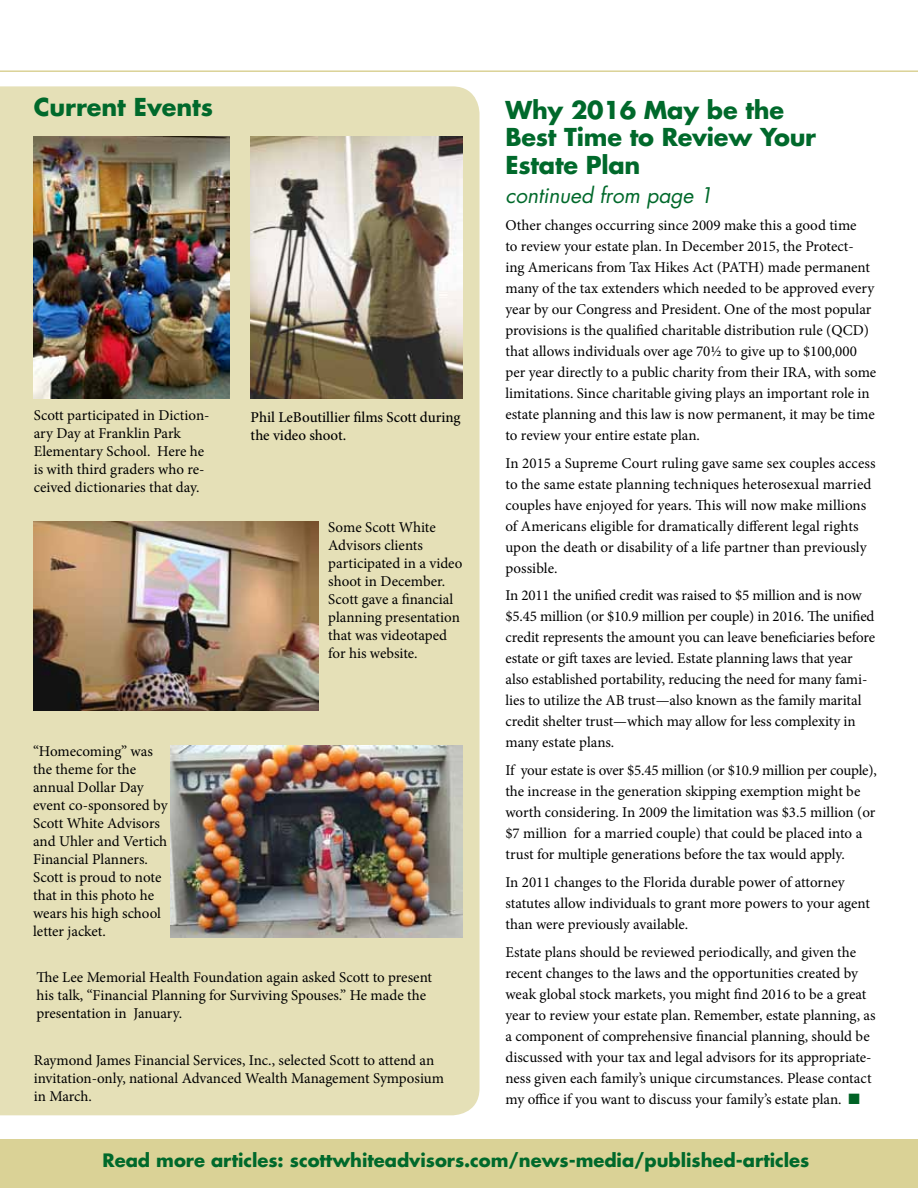
<style>
.page{position:relative;width:918px;height:1188px;background:#fff}
.page>*{position:absolute;margin:0;border:0;box-sizing:border-box;transform-origin:0 0}
.t1{font:700 24px/27.9px "Futura";letter-spacing:-.01em;color:#00692b}
.t2{font:italic 21px "Futura";letter-spacing:-.005em;color:#00692b}
.t3{font:700 18px "Futura";letter-spacing:-.005em;color:#00692b}
.t4{font:15px/21px "Minion Pro";letter-spacing:-.005em;color:#000}
.t5{font:500 15px/18px "Minion Pro";letter-spacing:-.005em;color:#000}
.s1{color:#006225}
</style>
<div class="page">
<div style="left:0;top:86px;width:480px;height:1029px;background:#e5e0b7"></div>
<div style="left:0;top:1139px;width:918px;height:49px;background:#dad296"></div>
<hr style="left:0;top:70px;width:918px;height:2px;background:#dad296">
<img style="left:34px;top:137px;width:196px;height:262px">
<img style="left:171px;top:745px;width:291px;height:192px">
<img style="left:251px;top:137px;width:212px;height:262px">
<img style="left:34px;top:522px;width:285px;height:189px">
<h1 class="t1" style="left:34px;top:92px;width:181px">Current Events</h1>
<p class="t4" style="left:34px;top:406px;width:177px;line-height:18px">Scott participated in Diction&shy;ary Day at Franklin Park<br>Elementary School. Here he is with third graders who re&shy;ceived dictionaries that day.</p>
<p class="t4" style="left:33px;top:742px;width:136px;line-height:18px">“Homecoming” was the theme for the annual Dollar Day event co-sponsored by<br>Scott White Advisors and Uhler and Vertich<br>Financial Planners.<br>Scott is proud to note that in this photo he wears his high school letter jacket.</p>
<p class="t5" style="left:251px;top:408px;width:211px">Phil LeBoutillier films Scott during the video shoot.</p>
<p class="t4" style="left:328px;top:519px;width:136px;line-height:18px">Some Scott White<br>Advisors clients participated in a video shoot in December.<br>Scott gave a financial planning presentation that was videotaped for his website.</p>
<p class="t4" style="left:36px;top:968px;width:397px;line-height:18px">The Lee Memorial Health Foundation again asked Scott to present his talk, “Financial Planning for Surviving Spouses.” He made the presentation in January.</p>
<p class="t4" style="left:34px;top:1051px;width:412px;line-height:18px">Raymond James Financial Services, Inc., selected Scott to attend an invitation-only, national Advanced Wealth Management Symposium in March.</p>
<h1 class="t1" style="left:505px;top:95px;width:312px">Why 2016 May be the<br>Best Time to Review Your<br>Estate Plan</h1>
<h2 class="t2" style="left:505px;top:181px;width:209px">continued from page 1</h2>
<p class="t4" style="left:505px;top:215px;width:372px">Other changes occurring since 2009 make this a good time<br>to review your estate plan. In December 2015, the Protect&shy;ing Americans from Tax Hikes Act (PATH) made permanent many of the tax extenders which needed to be approved every year by our Congress and President. One of the most popular provisions is the qualified charitable distribution rule (QCD) that allows individuals over age 70½ to give up to $100,000 per year directly to a public charity from their IRA, with some limitations. Since charitable giving plays an important role in estate planning and this law is now permanent, it may be time to review your entire estate plan.</p>
<p class="t4" style="left:505px;top:452px;width:372px">In 2015 a Supreme Court ruling gave same sex couples access to the same estate planning techniques heterosexual married couples have enjoyed for years. This will now make millions of Americans eligible for dramatically different legal rights upon the death or disability of a life partner than previously possible.</p>
<p class="t4" style="left:505px;top:585px;width:371px">In 2011 the unified credit was raised to $5 million and is now $5.45 million (or $10.9 million per couple) in 2016. The unified credit represents the amount you can leave beneficiaries before estate or gift taxes are levied. Estate planning laws that year also established portability, reducing the need for many fami&shy;lies to utilize the AB trust—also known as the family marital credit shelter trust—which may allow for less complexity in many estate plans.</p>
<p class="t4" style="left:505px;top:760px;width:373px">If your estate is over $5.45 million (or $10.9 million per couple), the increase in the generation skipping exemption might be worth considering. In 2009 the limitation was $3.5 million (or $7 million for a married couple) that could be placed into a trust for multiple generations before the tax would apply.</p>
<p class="t4" style="left:505px;top:872px;width:366px">In 2011 changes to the Florida durable power of attorney statutes allow individuals to grant more powers to your agent than were previously available.</p>
<p class="t4" style="left:505px;top:941px;width:372px">Estate plans should be reviewed periodically, and given the recent changes to the laws and the opportunities created by weak global stock markets, you might find 2016 to be a great year to review your estate plan. Remember, estate planning, as a component of comprehensive financial planning, should be discussed with your tax and legal advisors for its appropriate&shy;ness given each family’s unique circumstances. Please contact my office if you want to discuss your family’s estate plan. <span class="s1">■</span></p>
<p class="t3" style="left:103px;top:1148px;width:708px">Read more articles: scottwhiteadvisors.com/news-media/published-articles</p>
</div>
